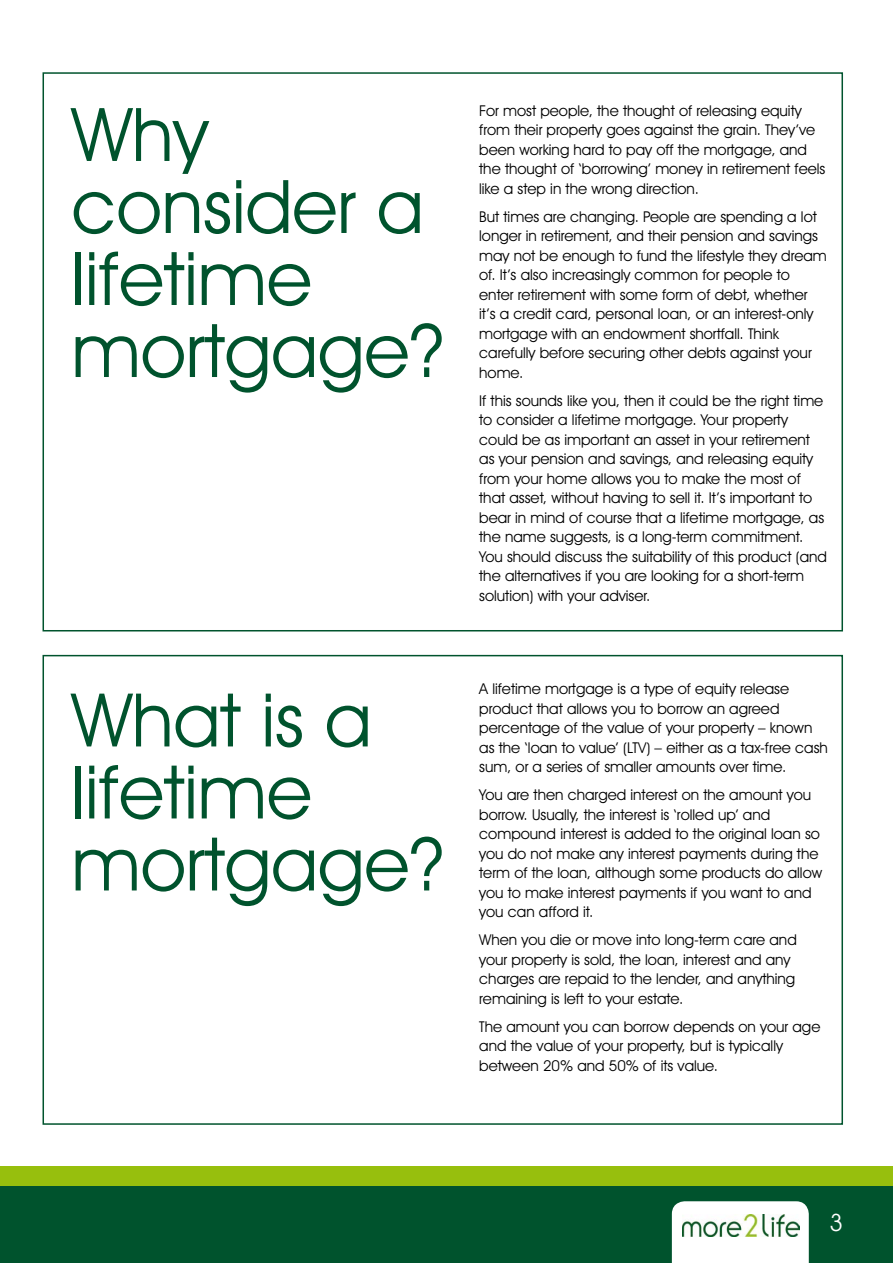
<style>
.page{position:relative;width:893px;height:1263px;background:#fff}
.page>*{position:absolute;margin:0;border:0;box-sizing:border-box;transform-origin:0 0}
.t1{font:74.25px/72px "Avant Garde IT Cby BT";color:#00532d}
.t2{font:24px "Avant Garde IT Cby BT";color:#fff}
.t3{font:15px/19.5px "Avant Garde IT Cby BT";color:#000}
</style>
<div class="page">
<div style="left:0;top:1166px;width:893px;height:97px;background:#97bf0d"></div>
<div style="left:0;top:1186px;width:893px;height:77px;background:#00532d"></div>
<div style="left:672px;top:1201px;width:137px;height:62px;background:#fff"></div>
<img style="left:682px;top:1214px;width:117px;height:22px">
<div style="left:43px;top:655px;width:800px;height:470px;border:2px solid #00532d"></div>
<h1 class="t1" style="left:72px;top:98px;width:374px">Why consider a lifetime mortgage?</h1>
<p class="t3" style="left:479px;top:100px;width:348px">For most people, the thought of releasing equity from their property goes against the grain. They’ve been working hard to pay off the mortgage, and the thought of ‘borrowing’ money in retirement feels like a step in the wrong direction.</p>
<p class="t3" style="left:479px;top:206px;width:349px">But times are changing. People are spending a lot longer in retirement, and their pension and savings may not be enough to fund the lifestyle they dream of. It’s also increasingly common for people to enter retirement with some form of debt, whether it’s a credit card, personal loan, or an interest-only mortgage with an endowment shortfall. Think carefully before securing other debts against your home.</p>
<p class="t3" style="left:479px;top:390px;width:349px">If this sounds like you, then it could be the right time to consider a lifetime mortgage. Your property could be as important an asset in your retirement as your pension and savings, and releasing equity from your home allows you to make the most of that asset, without having to sell it. It’s important to bear in mind of course that a lifetime mortgage, as the name suggests, is a long-term commitment.<br>You should discuss the suitability of this product (and the alternatives if you are looking for a short-term solution) with your adviser.</p>
<h1 class="t1" style="left:72px;top:683px;width:374px">What is a lifetime mortgage?</h1>
<p class="t3" style="left:479px;top:679px;width:350px">A lifetime mortgage is a type of equity release product that allows you to borrow an agreed percentage of the value of your property – known as the ‘loan to value’ (LTV) – either as a tax-free cash sum, or a series of smaller amounts over time.</p>
<p class="t3" style="left:479px;top:785px;width:344px">You are then charged interest on the amount you borrow. Usually, the interest is ‘rolled up’ and compound interest is added to the original loan so you do not make any interest payments during the term of the loan, although some products do allow you to make interest payments if you want to and you can afford it.</p>
<p class="t3" style="left:479px;top:930px;width:319px">When you die or move into long-term care and your property is sold, the loan, interest and any charges are repaid to the lender, and anything remaining is left to your estate.</p>
<p class="t3" style="left:479px;top:1017px;width:343px">The amount you can borrow depends on your age and the value of your property, but is typically between 20% and 50% of its value.</p>
<h2 class="t2" style="left:829px;top:1208px;width:15px">3</h2>
</div>
